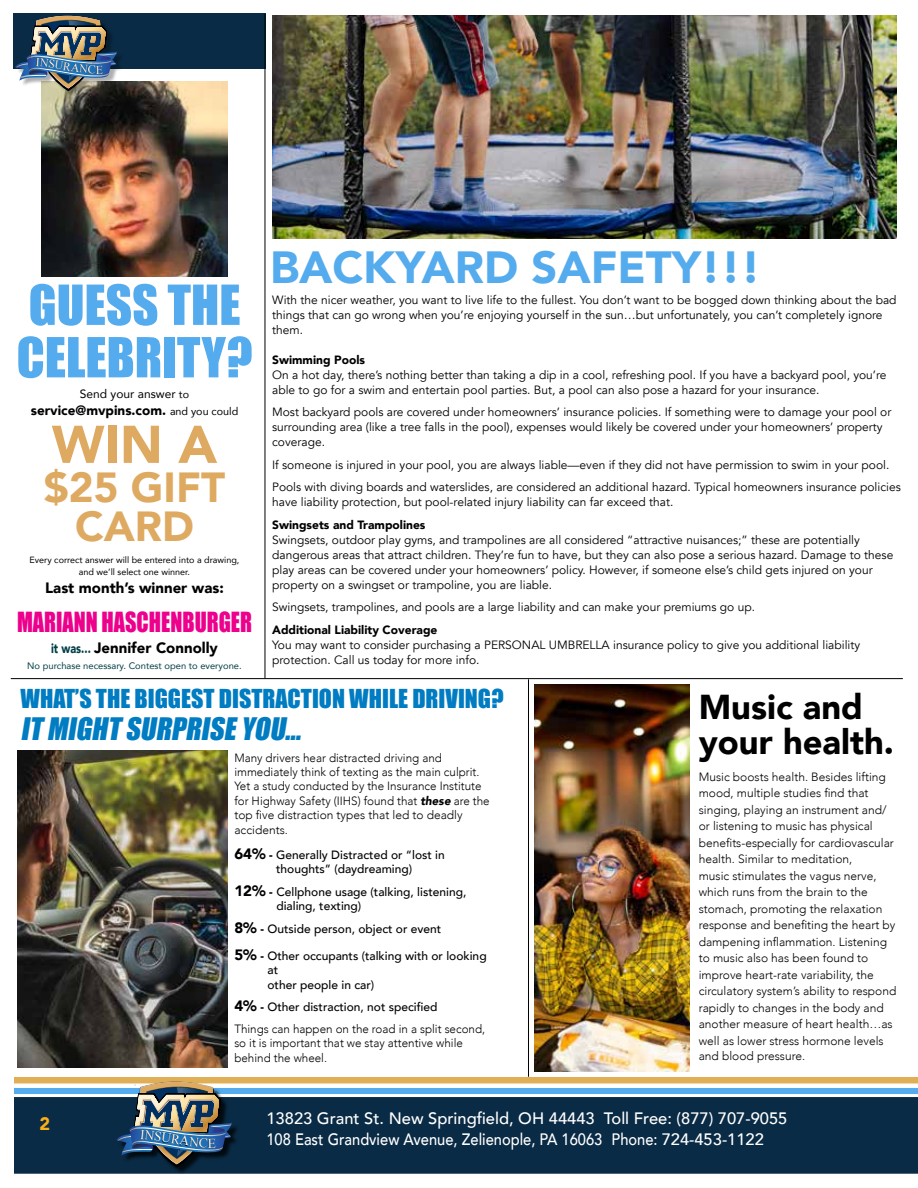
<style>
.page{position:relative;width:918px;height:1188px;background:#fff}
.page>*{position:absolute;margin:0;border:0;box-sizing:border-box;transform-origin:0 0}
.t1{font:900 52.5px "Avenir";color:#deaa62}
.t2{font:51px/52.5px "Impact";color:#54abed}
.t3{font:900 45px "Avenir";color:#54abed}
.t4{font:900 42px/39px "Avenir";color:#deaa62;text-align:center}
.t5{font:900 34.5px/34.5px "Avenir";color:#000}
.t6{font:italic 28.5px "Impact";color:#007cc2}
.t7{font:25.5px "Impact";color:#ec008c;scale:.87 1}
.t8{font:24px "Impact";color:#007cc2}
.t9{font:900 18px "Avenir";color:#fcaf17}
.t10{font:500 16.5px/21px "Avenir";color:#fff}
.t11{font:900 15px "Avenir";color:#000}
.t12{font:900 13.5px "Avenir";color:#000}
.t13{font:12px/15px "Avenir";color:#000}
.t14{font:300 12px/16.5px "Avenir";color:#000}
.t15{font:500 12px/14.4px "Avenir";color:#000}
.t16{font:900 12px "Avenir";color:#000}
.t17{font:12px "Avenir";color:#000}
.t18{font:9.45px "Avenir";color:#003e45}
.t19{font:9px/12px "Avenir";color:#000;text-align:center}
.s1{font-size:10.65px}
.s2{font-weight:400;font-size:10.65px}
.s3{font-size:13.5px;color:#003e45}
.s4{font-weight:900;font-style:italic}
.s5{font-weight:900;font-size:15px}
.s6{font-weight:900}
.s7{font-weight:500}
</style>
<div class="page">
<img style="left:41px;top:82px;width:187px;height:194px">
<img style="left:272px;top:15px;width:624px;height:224px">
<div style="left:13px;top:14px;width:253px;height:55px;background:#0a2b45"></div>
<div style="left:1px;top:1077px;width:917px;height:80px;background:#e0ae55"></div>
<svg style="left:14px;top:1083px;width:904px;height:11px;background:#9fcded"></svg>
<div style="left:14px;top:1094px;width:904px;height:80px;background:#0a2b45"></div>
<div style="left:118px;top:1083px;width:122px;height:92px;background:#000;opacity:.75"></div>
<div style="left:0;top:1058px;width:14px;height:130px;background:#fff"></div>
<hr style="left:11px;top:678px;width:892px;height:1px;background:#000">
<div style="left:16px;top:17px;width:108px;height:81px;background:#000;opacity:.32"></div>
<hr style="left:265px;top:14px;width:1px;height:664px;background:#000">
<hr style="left:528px;top:679px;width:1px;height:398px;background:#000">
<img style="left:17px;top:751px;width:211px;height:316px">
<img style="left:535px;top:685px;width:154px;height:386px">
<img style="left:116px;top:1081px;width:116px;height:85px">
<img style="left:15px;top:15px;width:102px;height:75px">
<h2 class="t2" style="left:17px;top:277px;width:238px">GUESS THE<br>CELEBRITY?</h2>
<p class="t17" style="left:80px;top:385px;width:111px">Send your answer <span class="s1">to</span></p>
<p class="t12" style="left:31px;top:399px;width:209px">service@mvpins.com. <span class="s2">and you could</span></p>
<h1 class="t1" style="left:52px;top:400px;width:167px">WIN A</h1>
<h3 class="t4" style="left:44px;top:467px;width:183px">$25 GIFT<br>CARD</h3>
<p class="t19" style="left:30px;top:554px;width:211px">Every correct answer will be entered into a drawing, and we’ll select one winner.</p>
<p class="t11" style="left:45px;top:575px;width:180px">Last month’s winner was:</p>
<h3 class="t7" style="left:17px;top:602px;width:272px">MARIANN HASCHENBURGER</h3>
<p class="t11" style="left:51px;top:634px;width:168px"><span class="s3">it was...</span> Jennifer Connolly</p>
<p class="t18" style="left:27px;top:658px;width:216px">No purchase necessary. Contest open to everyone.</p>
<h3 class="t3" style="left:270px;top:228px;width:492px">BACKYARD SAFETY!!!</h3>
<p class="t13" style="left:272px;top:292px;width:626px">With the nicer weather, you want to live life to the fullest. You don’t want to be bogged down thinking about the bad things that can go wrong when you’re enjoying yourself in the sun…but unfortunately, you can’t completely ignore them.</p>
<p class="t16" style="left:272px;top:349px;width:94px">Swimming Pools</p>
<p class="t13" style="left:272px;top:367px;width:616px">On a hot day, there’s nothing better than taking a dip in a cool, refreshing pool. If you have a backyard pool, you’re able to go for a swim and entertain pool parties. But, a pool can also pose a hazard for your insurance.</p>
<p class="t13" style="left:272px;top:405px;width:621px">Most backyard pools are covered under homeowners’ insurance policies. If something were to damage your pool or surrounding area (like a tree falls in the pool), expenses would likely be covered under your homeowners’ property coverage.</p>
<p class="t13" style="left:272px;top:453px;width:630px;line-height:22.5px">If someone is injured in your pool, you are always liable—even if they did not have permission to swim in your pool.<br>Pools with diving boards and waterslides, are considered an additional hazard. Typical homeowners insurance policies</p>
<p class="t13" style="left:272px;top:495px;width:403px">have liability protection, but pool-related injury liability can far exceed that.</p>
<p class="t16" style="left:272px;top:514px;width:155px">Swingsets and Trampolines</p>
<p class="t13" style="left:272px;top:532px;width:623px">Swingsets, outdoor play gyms, and trampolines are all considered “attractive nuisances;” these are potentially dangerous areas that attract children. They’re fun to have, but they can also pose a serious hazard. Damage to these play areas can be covered under your homeowners’ policy. However, if someone else’s child gets injured on your property on a swingset or trampoline, you are liable.</p>
<p class="t13" style="left:272px;top:600px;width:484px">Swingsets, trampolines, and pools are a large liability and can make your premiums go up.</p>
<p class="t16" style="left:272px;top:619px;width:167px">Additional Liability Coverage</p>
<p class="t13" style="left:272px;top:637px;width:590px">You may want to consider purchasing a PERSONAL UMBRELLA insurance policy to give you additional liability protection. Call us today for more info.</p>
<h3 class="t8" style="left:21px;top:680px;width:485px">WHAT’S THE BIGGEST DISTRACTION WHILE DRIVING?</h3>
<h3 class="t6" style="left:21px;top:706px;width:289px">IT MIGHT SURPRISEYOU...</h3>
<p class="t14" style="left:234px;top:750px;width:257px;line-height:14.4px">Many drivers hear distracted driving and immediately think of texting as the main culprit.<br>Yet a study conducted by the Insurance Institute for Highway Safety (IIHS) found that <span class="s4">these</span> are the top five distraction types that led to deadly accidents.</p>
<p class="t15" style="left:276px;top:847px;width:170px;text-indent:-42px"><span class="s5">64%</span> <span class="s6">-</span> Generally Distracted or “lost in thoughts” (daydreaming)</p>
<p class="t15" style="left:276px;top:884px;width:192px;text-indent:-42px"><span class="s5">12%</span> <span class="s6">-</span> Cellphone usage (talking, listening, dialing, texting)</p>
<p class="t15" style="left:234px;top:921px;width:208px"><span class="s5">8%</span> <span class="s6">-</span> Outside person, object or event</p>
<p class="t15" style="left:268px;top:948px;width:221px;text-indent:-33px"><span class="s5">5%</span> <span class="s6">-</span> Other occupants (talking with or looking at<br>other people in car)</p>
<p class="t14" style="left:234px;top:996px;width:252px;line-height:21.9px"><span class="s5">4%</span> <span class="s6">-</span> <span class="s7">Other distraction, not specified<br></span>Things can happen on the road in a split second,</p>
<p class="t14" style="left:234px;top:1036px;width:230px;line-height:14.4px">so it is important that we stay attentive while behind the wheel.</p>
<h3 class="t5" style="left:699px;top:689px;width:197px">Music and your health.</h3>
<p class="t14" style="left:699px;top:768px;width:199px">Music boosts health. Besides lifting mood, multiple studies find that singing, playing an instrument and/ or listening to music has physical benefits-especially for cardiovascular health. Similar to meditation,<br>music stimulates the vagus nerve, which runs from the brain to the stomach, promoting the relaxation response and benefiting the heart by dampening inflammation. Listening to music also has been found to improve heart-rate variability, the circulatory system’s ability to respond rapidly to changes in the body and another measure of heart health…as well as lower stress hormone levels</p>
<p class="t14" style="left:699px;top:1047px;width:108px">and blood pressure.</p>
<h3 class="t9" style="left:39px;top:1109px;width:12px">2</h3>
<h3 class="t10" style="left:266px;top:1107px;width:522px">13823 Grant St. New Springfield, OH 44443 Toll Free: (877) 707-9055<br>108 East Grandview Avenue, Zelienople, PA 16063 Phone: 724-453-1122</h3>
</div>
